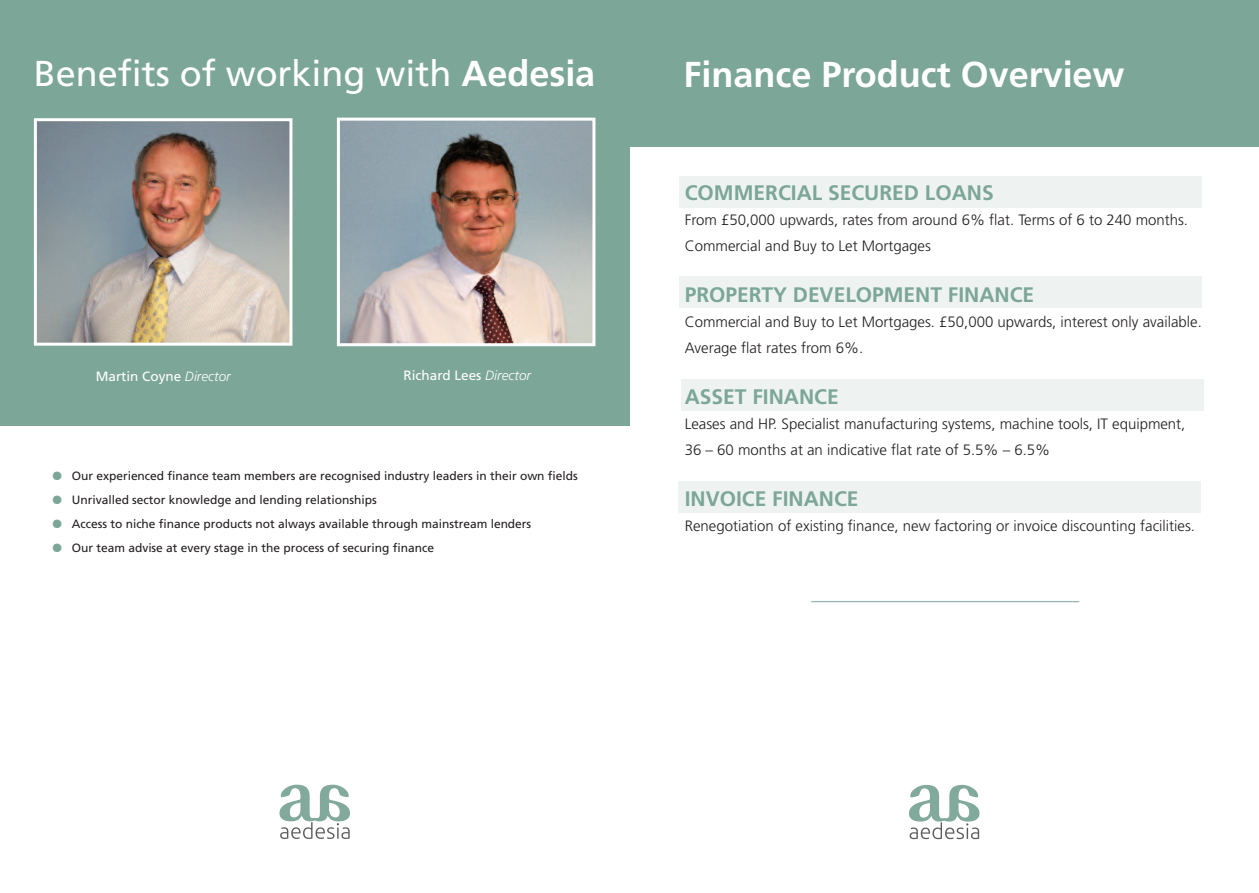
<style>
.page{position:relative;width:1259px;height:893px;background:#fff}
.page>*{position:absolute;margin:0;border:0;box-sizing:border-box;transform-origin:0 0}
.t1{font:36px "Frutiger";color:#fff}
.t2{font:700 36px "Frutiger";color:#fff}
.t3{font:700 21px "Frutiger";color:#7ca697}
.t4{font:300 15px/25.5px "Frutiger";color:#231f20}
.t5{font:13.5px "Frutiger";color:#fff}
.t6{font:12px/24px "Frutiger";color:#231f20}
.t7{font:12px/24px "Zapf Dingbats ITC";color:#7ca697;text-align:justify}
.s1{font-weight:700}
.s2{font-weight:300;font-style:italic}
</style>
<div class="page">
<div style="left:679px;top:176px;width:522px;height:32px;background:#eef3f1"></div>
<div style="left:679px;top:276px;width:522px;height:32px;background:#eef3f1"></div>
<div style="left:681px;top:379px;width:522px;height:31px;background:#eef3f1"></div>
<div style="left:678px;top:481px;width:522px;height:31px;background:#eef3f1"></div>
<div style="left:618px;top:0;width:641px;height:147px;background:#7ca697"></div>
<div style="left:0;top:0;width:629px;height:426px;background:#7ca697"></div>
<img style="left:38px;top:122px;width:250px;height:220px">
<div style="left:34px;top:118px;width:258px;height:228px;border:3px solid #fff"></div>
<img style="left:341px;top:122px;width:250px;height:220px">
<div style="left:337px;top:118px;width:258px;height:228px;border:3px solid #fff"></div>
<hr style="left:811px;top:601px;width:268px;height:1px;background:#7ca697">
<svg style="left:909px;top:785px;width:70px;height:54px"></svg>
<svg style="left:279px;top:785px;width:71px;height:54px"></svg>
<h1 class="t1" style="left:34px;top:59px;width:563px">Benefits of working with <span class="s1">Aedesia</span></h1>
<p class="t5" style="left:96px;top:370px;width:136px">Martin Coyne <span class="s2">Director</span></p>
<p class="t5" style="left:403px;top:370px;width:129px">Richard Lees <span class="s2">Director</span></p>
<p class="t7" style="left:52px;top:464px;width:11px">● ● ● ●</p>
<p class="t6" style="left:72px;top:465px;width:508px">Our experienced finance team members are recognised industry leaders in their own fields Unrivalled sector knowledge and lending relationships<br>Access to niche finance products not always available through mainstream lenders<br>Our team advise at every stage in the process of securing finance</p>
<h1 class="t2" style="left:683px;top:60px;width:442px">Finance Product Overview</h1>
<h2 class="t3" style="left:685px;top:184px;width:310px">COMMERCIAL SECURED LOANS</h2>
<p class="t4" style="left:685px;top:208px;width:505px">From £50,000 upwards, rates from around 6% flat. Terms of 6 to 240 months.<br>Commercial and Buy to Let Mortgages</p>
<h2 class="t3" style="left:685px;top:286px;width:351px">PROPERTY DEVELOPMENT FINANCE</h2>
<p class="t4" style="left:685px;top:310px;width:518px">Commercial and Buy to Let Mortgages. £50,000 upwards, interest only available.<br>Average flat rates from 6%.</p>
<h2 class="t3" style="left:685px;top:388px;width:155px">ASSET FINANCE</h2>
<p class="t4" style="left:685px;top:412px;width:502px">Leases and HP. Specialist manufacturing systems, machine tools, IT equipment,<br>36 – 60 months at an indicative flat rate of 5.5% – 6.5%</p>
<h2 class="t3" style="left:685px;top:490px;width:175px">INVOICE FINANCE</h2>
<p class="t4" style="left:685px;top:514px;width:512px">Renegotiation of existing finance, new factoring or invoice discounting facilities.</p>
</div>
